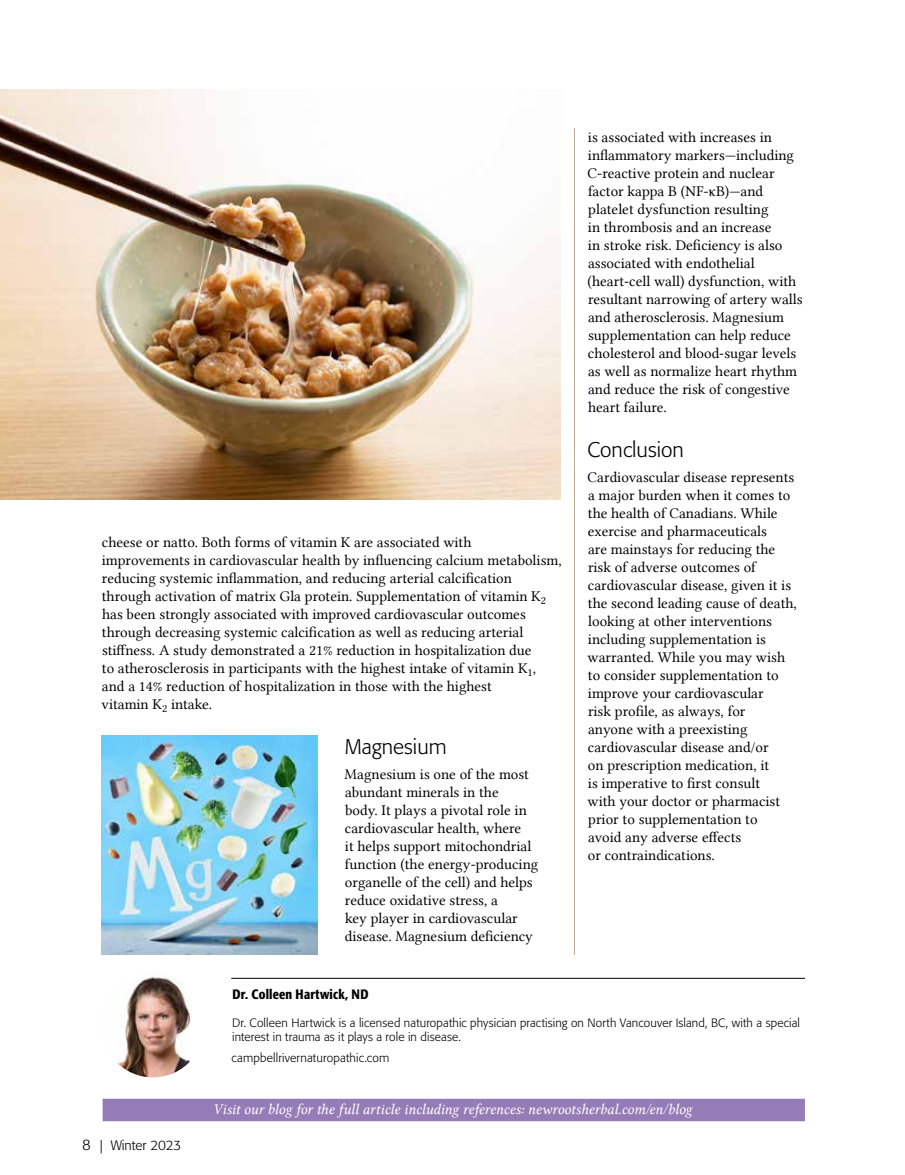
<style>
.page{position:relative;width:905px;height:1175px;background:#fff}
.page>*{position:absolute;margin:0;border:0;box-sizing:border-box;transform-origin:0 0}
.t1{font:300 21px "Formata";color:#000}
.t2{font:15px/18px "Lin Libertine";color:#000}
.t3{font:15px "Lin Libertine I";letter-spacing:-.005em;color:#fff}
.t4{font:500 condensed 13.5px "Formata";letter-spacing:.015em;color:#000}
.t5{font:300 13.5px "Formata";color:#000}
.t6{font:300 12px/14.4px "Formata";letter-spacing:.01em;color:#000}
.s1{font-size:15px}
</style>
<div class="page">
<img style="left:117px;top:974px;width:74px;height:103px">
<hr style="left:231px;top:978px;width:574px;height:1px;background:#000">
<div style="left:103px;top:1098px;width:702px;height:23px;background:#967cb7"></div>
<img style="left:0;top:89px;width:560px;height:411px">
<img style="left:101px;top:735px;width:216px;height:219px">
<hr style="left:574px;top:128px;width:1px;height:826px;background:#bba888">
<p class="t2" style="left:101px;top:533px;width:461px">cheese or natto. Both forms of vitamin K are associated with improvements in cardiovascular health by influencing calcium metabolism, reducing systemic inflammation, and reducing arterial calcification through activation of matrix Gla protein. Supplementation of vitamin K<sub>2 </sub>has been strongly associated with improved cardiovascular outcomes through decreasing systemic calcification as well as reducing arterial stiffness. A study demonstrated a 21% reduction in hospitalization due<br>to atherosclerosis in participants with the highest intake of vitamin K<sub>1</sub>, and a 14% reduction of hospitalization in those with the highest<br>vitamin K<sub>2</sub> intake.</p>
<h1 class="t1" style="left:344px;top:734px;width:103px">Magnesium</h1>
<p class="t2" style="left:344px;top:765px;width:195px">Magnesium is one of the most abundant minerals in the<br>body. It plays a pivotal role in cardiovascular health, where<br>it helps support mitochondrial function (the energy-producing organelle of the cell) and helps reduce oxidative stress, a<br>key player in cardiovascular disease. Magnesium deficiency</p>
<p class="t2" style="left:587px;top:128px;width:217px">is associated with increases in inflammatory markers—including<br>C‑reactive protein and nuclear factor kappa B (NF-κB)—and platelet dysfunction resulting<br>in thrombosis and an increase<br>in stroke risk. Deficiency is also associated with endothelial (heart-cell wall) dysfunction, with resultant narrowing of artery walls and atherosclerosis. Magnesium supplementation can help reduce cholesterol and blood-sugar levels as well as normalize heart rhythm and reduce the risk of congestive heart failure.</p>
<h1 class="t1" style="left:587px;top:437px;width:98px">Conclusion</h1>
<p class="t2" style="left:587px;top:468px;width:211px">Cardiovascular disease represents a major burden when it comes to the health of Canadians. While exercise and pharmaceuticals<br>are mainstays for reducing the risk of adverse outcomes of cardiovascular disease, given it is the second leading cause of death, looking at other interventions including supplementation is warranted. While you may wish to consider supplementation to improve your cardiovascular<br>risk profile, as always, for<br>anyone with a preexisting cardiovascular disease and/or<br>on prescription medication, it<br>is imperative to first consult<br>with your doctor or pharmacist prior to supplementation to<br>avoid any adverse effects<br>or contraindications.</p>
<p class="t5" style="left:82px;top:1137px;width:101px"><span class="s1">8</span> | Winter 2023</p>
<p class="t4" style="left:232px;top:986px;width:138px">Dr. Colleen Hartwick, ND</p>
<p class="t6" style="left:232px;top:1015px;width:569px">Dr. Colleen Hartwick is a licensed naturopathic physician practising on North Vancouver Island, BC, with a special interest in trauma as it plays a role in disease.</p>
<p class="t6" style="left:231px;top:1051px;width:159px">campbellrivernaturopathic.com</p>
<p class="t3" style="left:213px;top:1100px;width:480px">Visit our blog for the full article including references: newrootsherbal.com/en/blog</p>
</div>
